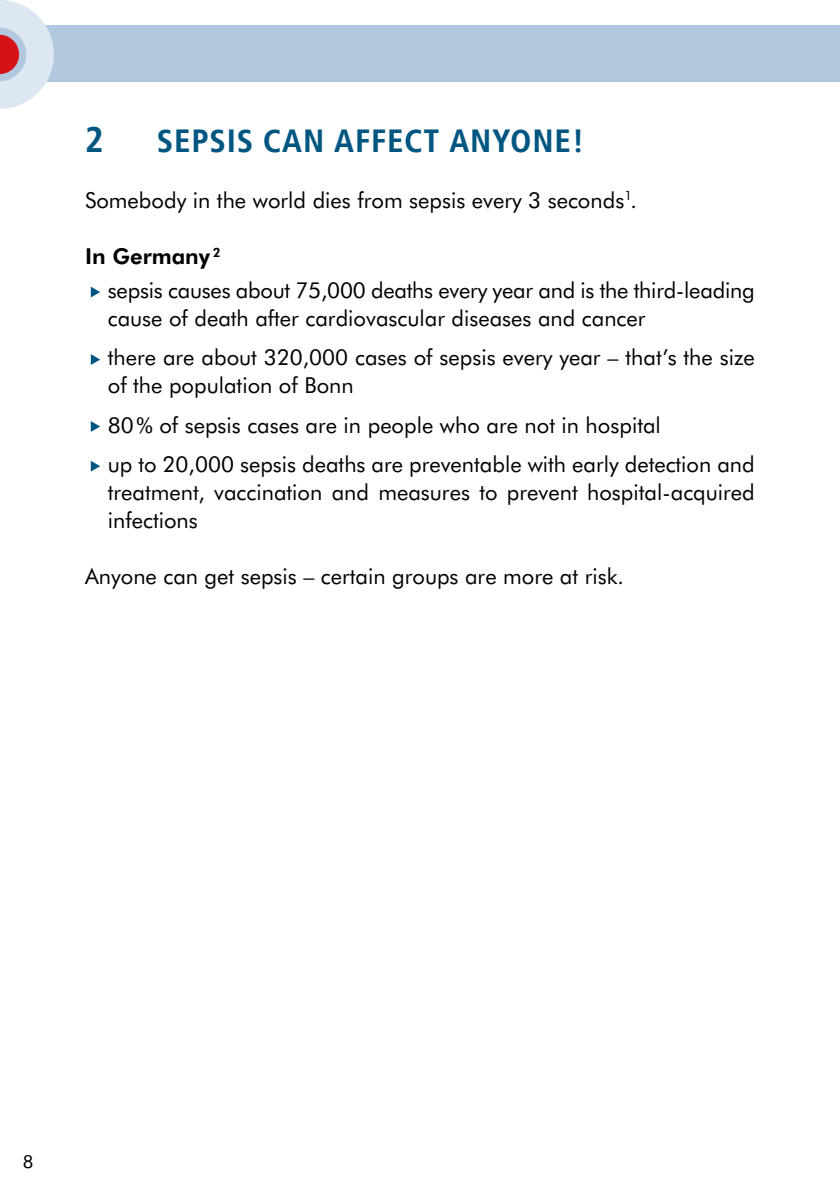
<style>
.page{position:relative;width:840px;height:1191px;background:#fff}
.page>*{position:absolute;margin:0;border:0;box-sizing:border-box;transform-origin:0 0}
.t1{font:700 36px "Transit Offc";color:#005681}
.t2{font:700 32px "Transit Offc";letter-spacing:.02em;color:#005681}
.t3{font:22px/39.4px "Futura BT";color:#000}
.t4{font:18px "Futura BT";color:#000}
.s1{font-weight:700}
</style>
<div class="page">
<div style="left:0;top:26px;width:839px;height:56px;background:#b1c8df"></div>
<svg style="left:0;top:0;width:68px;height:109px"></svg>
<svg style="left:91px;top:287px;width:9px;height:10px"></svg>
<svg style="left:91px;top:354px;width:9px;height:11px"></svg>
<svg style="left:91px;top:421px;width:9px;height:11px"></svg>
<svg style="left:91px;top:461px;width:9px;height:10px"></svg>
<h1 class="t1" style="left:85px;top:116px;width:20px">2</h1>
<h2 class="t2" style="left:157px;top:120px;width:429px">SEPSIS CAN AFFECT ANYONE!</h2>
<p class="t3" style="left:85px;top:180px;width:553px">Somebody in the world dies from sepsis every 3 seconds<sup>1</sup>.</p>
<p class="t3" style="left:108px;top:239px;width:648px;line-height:33.6px;text-indent:-23px"><span class="s1">In Germany</span> <sup>2<br></sup>sepsis causes about 75,000 deaths every year and is the third-leading</p>
<p class="t3" style="left:108px;top:298px;width:648px">cause of death after cardiovascular diseases and cancer<br>there are about 320,000 cases of sepsis every year – that’s the size</p>
<p class="t3" style="left:108px;top:365px;width:648px">of the population of Bonn<br>80% of sepsis cases are in people who are not in hospital<br>up to 20,000 sepsis deaths are preventable with early detection and</p>
<p class="t3" style="left:108px;top:478px;width:648px;line-height:28px">treatment, vaccination and measures to prevent hospital-acquired infections</p>
<p class="t3" style="left:85px;top:556px;width:540px">Anyone can get sepsis – certain groups are more at risk.</p>
<p class="t4" style="left:23px;top:1150px;width:12px">8</p>
</div>
